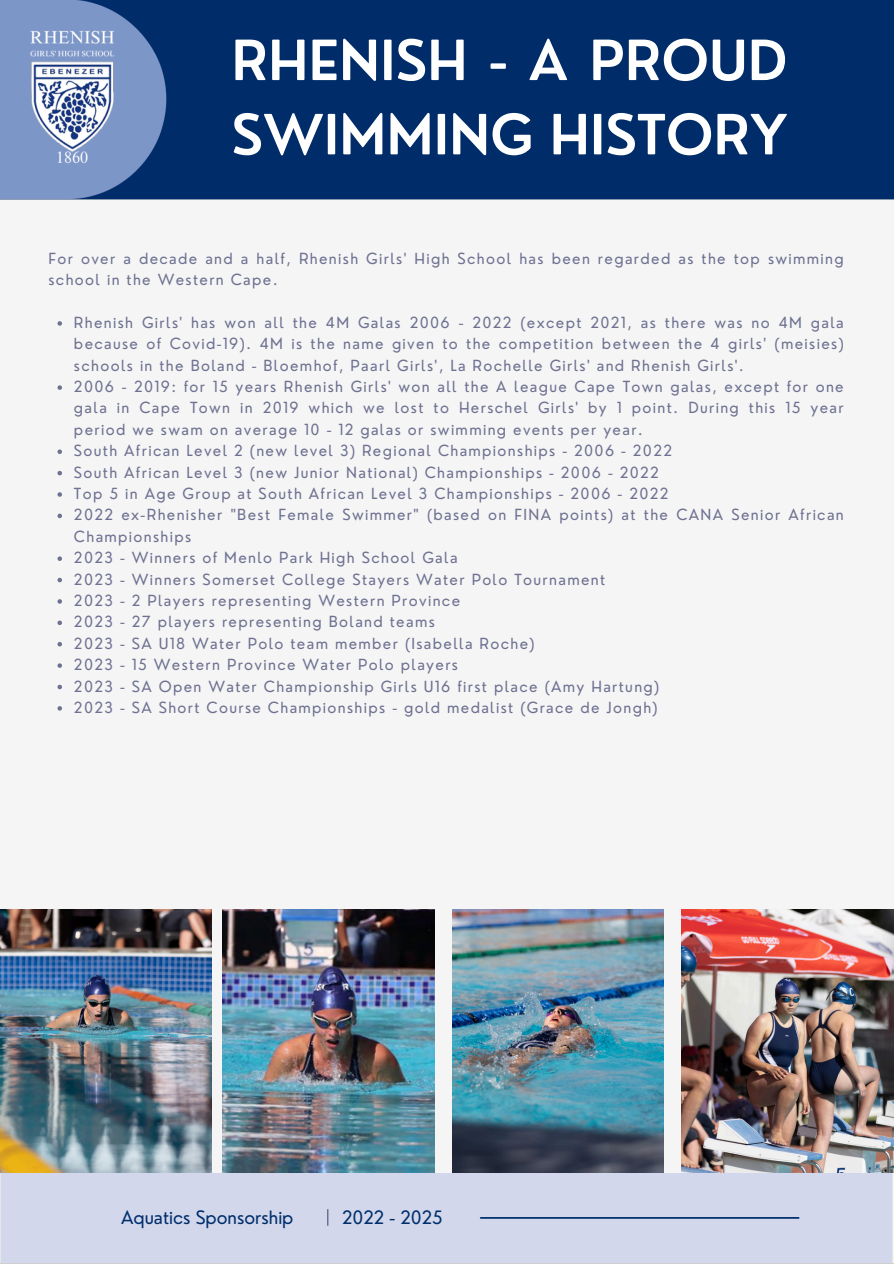
<style>
.page{position:relative;width:894px;height:1264px;background:#fff}
.page>*{position:absolute;margin:0;border:0;box-sizing:border-box;transform-origin:0 0}
.t1{font:600 54px/74.2px "Nourd";color:#fff}
.t2{font:18px "Nourd";color:#002f6c}
.t3{font:15px/21.3px "Nourd";letter-spacing:.09em;color:#6e7191}
</style>
<div class="page">
<img style="left:0;top:909px;width:212px;height:263px">
<div style="left:0;top:0;width:893px;height:200px;background:#002d69"></div>
<div style="left:0;top:1173px;width:892px;height:88px;background:#d2d7eb"></div>
<svg style="left:327px;top:1209px;width:1px;height:16px"></svg>
<img style="left:474px;top:1217px;width:329px;height:1px">
<img style="left:222px;top:909px;width:212px;height:263px">
<img style="left:452px;top:909px;width:211px;height:263px">
<img style="left:681px;top:909px;width:212px;height:263px">
<svg style="left:57px;top:321px;width:5px;height:5px"></svg>
<svg style="left:57px;top:385px;width:5px;height:5px"></svg>
<svg style="left:57px;top:449px;width:5px;height:5px"></svg>
<svg style="left:57px;top:471px;width:5px;height:4px"></svg>
<svg style="left:57px;top:492px;width:5px;height:5px"></svg>
<svg style="left:57px;top:513px;width:5px;height:5px"></svg>
<svg style="left:57px;top:556px;width:5px;height:5px"></svg>
<svg style="left:57px;top:578px;width:5px;height:4px"></svg>
<svg style="left:57px;top:599px;width:5px;height:4px"></svg>
<svg style="left:57px;top:620px;width:5px;height:5px"></svg>
<svg style="left:57px;top:642px;width:5px;height:4px"></svg>
<svg style="left:57px;top:663px;width:5px;height:5px"></svg>
<svg style="left:57px;top:684px;width:5px;height:5px"></svg>
<svg style="left:57px;top:706px;width:5px;height:4px"></svg>
<img style="left:0;top:25px;width:143px;height:143px">
<p class="t1" style="left:231px;top:23px;width:557px">RHENISH - A PROUD<br>SWIMMING HISTORY</p>
<p class="t3" style="left:48px;top:247px;width:796px">For over a decade and a half, Rhenish Girls' High School has been regarded as the top swimming school in the Western Cape.</p>
<p class="t3" style="left:74px;top:312px;width:771px;text-align:justify">Rhenish Girls' has won all the 4M Galas 2006 - 2022 (except 2021, as there was no 4M gala because of Covid-19). 4M is the name given to the competition between the 4 girls' (meisies) schools in the Boland - Bloemhof, Paarl Girls', La Rochelle Girls' and Rhenish Girls'.</p>
<p class="t3" style="left:74px;top:376px;width:771px;text-align:justify">2006 - 2019: for 15 years Rhenish Girls' won all the A league Cape Town galas, except for one gala in Cape Town in 2019 which we lost to Herschel Girls' by 1 point. During this 15 year period we swam on average 10 - 12 galas or swimming events per year.</p>
<p class="t3" style="left:74px;top:440px;width:599px">South African Level 2 (new level 3) Regional Championships - 2006 - 2022</p>
<p class="t3" style="left:74px;top:461px;width:586px">South African Level 3 (new Junior National) Championships - 2006 - 2022</p>
<p class="t3" style="left:74px;top:483px;width:596px">Top 5 in Age Group at South African Level 3 Championships - 2006 - 2022</p>
<p class="t3" style="left:74px;top:504px;width:771px">2022 ex-Rhenisher "Best Female Swimmer" (based on FINA points) at the CANA Senior African<br>Championships</p>
<p class="t3" style="left:74px;top:547px;width:385px">2023 - Winners of Menlo Park High School Gala</p>
<p class="t3" style="left:74px;top:568px;width:532px">2023 - Winners Somerset College Stayers Water Polo Tournament</p>
<p class="t3" style="left:74px;top:589px;width:387px">2023 - 2 Players representing Western Province</p>
<p class="t3" style="left:74px;top:611px;width:362px">2023 - 27 players representing Boland teams</p>
<p class="t3" style="left:74px;top:632px;width:462px">2023 - SA U18 Water Polo team member (Isabella Roche)</p>
<p class="t3" style="left:74px;top:654px;width:385px">2023 - 15 Western Province Water Polo players</p>
<p class="t3" style="left:74px;top:675px;width:586px">2023 - SA Open Water Championship Girls U16 first place (Amy Hartung)</p>
<h2 class="t3" style="left:74px;top:696px;width:585px">2023 - SA Short Course Championships - gold medalist (Grace de Jongh)</h2>
<p class="t2" style="left:121px;top:1206px;width:174px">Aquatics Sponsorship</p>
<h2 class="t2" style="left:342px;top:1206px;width:102px">2022 - 2025</h2>
</div>
